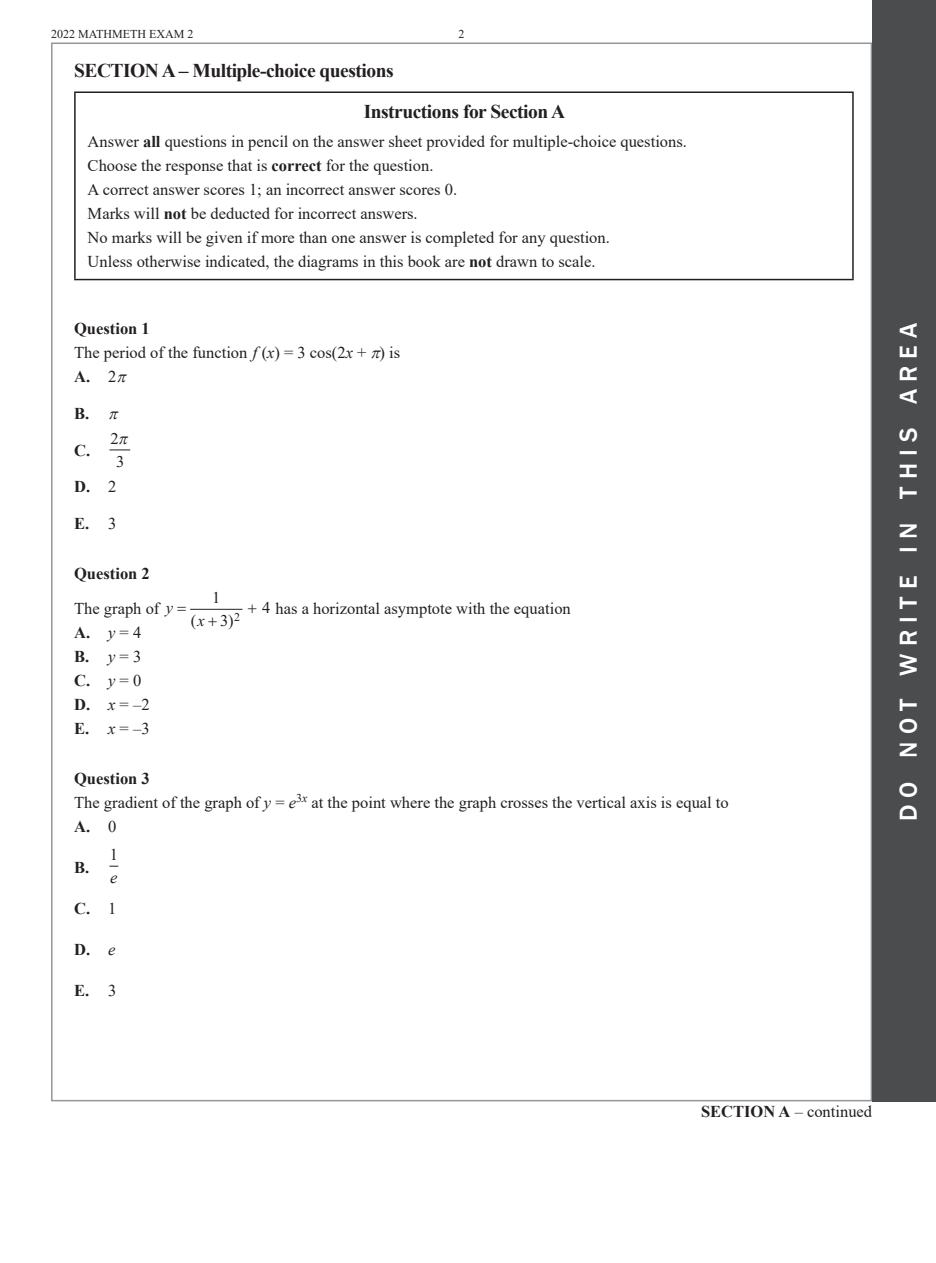
<style>
.page{position:relative;width:936px;height:1263px;background:#fff}
.page>*{position:absolute;margin:0;border:0;box-sizing:border-box;transform-origin:0 0}
.t1{font:500 25.2px "Franklin Gothic";letter-spacing:.285em;color:#fff}
.t2{font:700 19.5px/41.2px "Times New Roman";letter-spacing:-.025em;color:#231f20}
.t3{font:16.5px/24px "Times New Roman";color:#231f20}
.t4{font:700 16.5px/30.6px "Times New Roman";color:#231f20;text-align:right}
.t5{font:12px "Times New Roman";color:#231f20}
.s1{font-weight:700}
.s2{font-style:italic}
.s3{font-weight:400}
.s4{font-weight:400;font-style:italic}
</style>
<div class="page">
<hr style="left:935px;top:0;width:1px;height:1101px;background:#4b4c4d">
<div style="left:872px;top:0;width:63px;height:1101px;background:#4b4c4d"></div>
<hr style="left:190px;top:609px;width:52px;height:1px;background:#231f20">
<hr style="left:74px;top:91px;width:779px;height:2px;background:#231f20">
<hr style="left:74px;top:93px;width:2px;height:186px;background:#231f20">
<hr style="left:852px;top:93px;width:1px;height:186px;background:#231f20">
<hr style="left:74px;top:279px;width:779px;height:1px;background:#231f20">
<svg style="left:109px;top:449px;width:21px;height:1px"></svg>
<p class="t5" style="left:51px;top:26px;width:144px">2022 MATHMETH EXAM 2</p>
<p class="t5" style="left:458px;top:26px;width:7px">2</p>
<p class="t2" style="left:363px;top:49px;width:203px;text-indent:-289px">SECTION A – Multiple-choice questions<br>Instructions for Section A</p>
<p class="t3" style="left:88px;top:128px;width:600px">Answer <span class="s1">all</span> questions in pencil on the answer sheet provided for multiple-choice questions.<br>Choose the response that is <span class="s1">correct</span> for the question.<br>A correct answer scores 1; an incorrect answer scores 0.<br>Marks will <span class="s1">not</span> be deducted for incorrect answers.<br>No marks will be given if more than one answer is completed for any question.<br>Unless otherwise indicated, the diagrams in this book are <span class="s1">not</span> drawn to scale.</p>
<p class="t3" style="left:74px;top:316px;width:327px"><span class="s1">Question 1<br></span>The period of the function <span class="s2">f</span> (<span class="s2">x</span>) = 3 cos(2<span class="s2">x</span> + ) is<br><span class="s1">A.</span> 2</p>
<p class="t4" style="left:74px;top:398px;width:17px">B.</p>
<p class="t4" style="left:74px;top:434px;width:18px">C.</p>
<p class="t3" style="left:110px;top:426px;width:15px;line-height:23.4px;text-align:center">2<br>3</p>
<p class="t4" style="left:74px;top:471px;width:44px">D. <span class="s3">2</span></p>
<p class="t4" style="left:74px;top:508px;width:44px">E. <span class="s3">3</span></p>
<p class="t3" style="left:74px;top:555px;width:100px;line-height:35px"><span class="s1">Question 2<br></span>The graph of <span class="s2">y</span></p>
<p class="t3" style="left:220px;top:585px;width:15px;line-height:23.4px;text-indent:-8px">1<br>3)</p>
<p class="t3" style="left:262px;top:596px;width:310px">4 has a horizontal asymptote with the equation</p>
<p class="t5" style="left:234px;top:610px;width:7px">2</p>
<p class="t3" style="left:191px;top:609px;width:16px">(<span class="s2">x</span></p>
<p class="t3" style="left:74px;top:620px;width:77px"><span class="s1">A.</span> <span class="s2">y</span>=4<br><span class="s1">B.</span> <span class="s2">y</span>=3<br><span class="s1">C.</span> <span class="s2">y</span>=0<br><span class="s1">D.</span> <span class="s2">x</span> = –2<br><span class="s1">E.</span> <span class="s2">x</span> = –3</p>
<p class="t3" style="left:74px;top:765px;width:656px"><span class="s1">Question 3<br></span>The gradient of the graph of <span class="s2">y</span> = <span class="s2">e</span><sup>3</sup><sup>x</sup> at the point where the graph crosses the vertical axis is equal to<br><span class="s1">A.</span> 0</p>
<p class="t4" style="left:74px;top:851px;width:17px">B.</p>
<p class="t3" style="left:110px;top:842px;width:10px">1</p>
<p class="t4" style="left:74px;top:862px;width:45px"><span class="s4">e<br></span>C. <span class="s3">1</span></p>
<p class="t4" style="left:74px;top:933px;width:43px">D. <span class="s4">e</span></p>
<p class="t4" style="left:74px;top:975px;width:44px">E. <span class="s3">3</span></p>
<h1 class="t1" style="left:892px;top:821px;width:500px;rotate:-90deg">do not write in this area</h1>
<p class="t3" style="left:701px;top:1099px;width:172px"><span class="s1">SECTION A</span> – continued</p>
</div>
